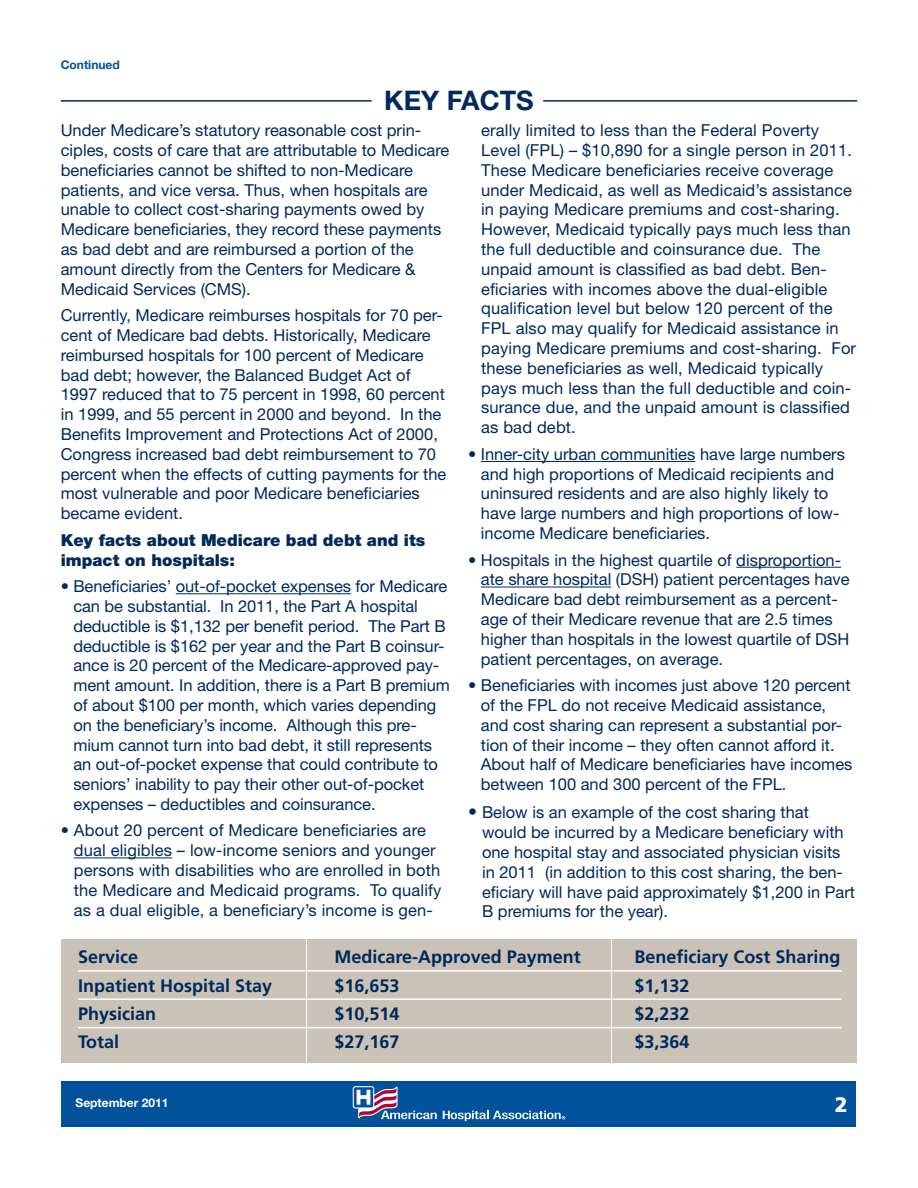
<style>
.page{position:relative;width:918px;height:1188px;background:#fff}
.page>*{position:absolute;margin:0;border:0;box-sizing:border-box;transform-origin:0 0}
.t1{font:700 27px "Helvetica Neue LT Std";color:#00295c}
.t2{font:900 21px "Frutiger";color:#fff}
.t3{font:700 18px "Frutiger";color:#00295c}
.t4{font:16.5px/19.8px "Helvetica Neue LT Std";color:#00295c}
.t5{font:900 16.5px/19.8px "Helvetica Neue LT Std";color:#00295c}
.t6{font:700 12px "Helvetica Neue LT Std";color:#fff}
.t7{font:700 12px "Helvetica Neue LT Std";color:#01529b}
.s1{font-size:18px}
</style>
<div class="page">
<div style="left:613px;top:939px;width:244px;height:124px;background:#cbc2b7"></div>
<div style="left:307px;top:939px;width:304px;height:124px;background:#cbc2b7"></div>
<div style="left:61px;top:939px;width:245px;height:124px;background:#cbc2b7"></div>
<div style="left:62px;top:1081px;width:794px;height:45px;background:#01529b"></div>
<svg style="left:353px;top:1086px;width:84px;height:33px"></svg>
<svg style="left:443px;top:1111px;width:122px;height:10px"></svg>
<hr style="left:176px;top:593px;width:175px;height:1px;background:#00295c">
<hr style="left:74px;top:858px;width:98px;height:1px;background:#00295c">
<hr style="left:481px;top:461px;width:214px;height:1px;background:#00295c">
<hr style="left:736px;top:567px;width:105px;height:1px;background:#00295c">
<hr style="left:481px;top:587px;width:130px;height:1px;background:#00295c">
<hr style="left:78px;top:970px;width:764px;height:2px;background:#fff">
<hr style="left:78px;top:999px;width:764px;height:1px;background:#fff">
<hr style="left:78px;top:1027px;width:764px;height:1px;background:#fff">
<hr style="left:61px;top:100px;width:311px;height:2px;background:#00295c">
<hr style="left:543px;top:100px;width:314px;height:2px;background:#00295c">
<p class="t7" style="left:61px;top:58px;width:61px">Continued</p>
<p class="t1" style="left:384px;top:84px;width:151px">KEY FACTS</p>
<p class="t4" style="left:61px;top:120px;width:390px">Under Medicare’s statutory reasonable cost prin&shy;ciples, costs of care that are attributable to Medicare beneficiaries cannot be shifted to non-Medicare patients, and vice versa. Thus, when hospitals are unable to collect cost-sharing payments owed by Medicare beneficiaries, they record these payments as bad debt and are reimbursed a portion of the amount directly from the Centers for Medicare &amp; Medicaid Services (CMS).</p>
<p class="t4" style="left:61px;top:305px;width:387px">Currently, Medicare reimburses hospitals for 70 per&shy;cent of Medicare bad debts. Historically, Medicare reimbursed hospitals for 100 percent of Medicare bad debt; however, the Balanced Budget Act of 1997 reduced that to 75 percent in 1998, 60 percent in 1999, and 55 percent in 2000 and beyond. In the Benefits Improvement and Protections Act of 2000, Congress increased bad debt reimbursement to 70 percent when the effects of cutting payments for the most vulnerable and poor Medicare beneficiaries became evident.</p>
<p class="t5" style="left:61px;top:530px;width:366px">Key facts about Medicare bad debt and its impact on hospitals:</p>
<p class="t4" style="left:73px;top:576px;width:378px;text-indent:-13px">• Beneficiaries’ out-of-pocket expenses for Medicare can be substantial. In 2011, the Part A hospital deductible is $1,132 per benefit period. The Part B deductible is $162 per year and the Part B coinsur&shy;ance is 20 percent of the Medicare-approved pay&shy;ment amount. In addition, there is a Part B premium of about $100 per month, which varies depending on the beneficiary’s income. Although this pre&shy;mium cannot turn into bad debt, it still represents an out-of-pocket expense that could contribute to seniors’ inability to pay their other out-of-pocket expenses – deductibles and coinsurance.</p>
<p class="t4" style="left:74px;top:820px;width:369px;text-indent:-13px">• About 20 percent of Medicare beneficiaries are dual eligibles – low-income seniors and younger persons with disabilities who are enrolled in both the Medicare and Medicaid programs. To qualify as a dual eligible, a beneficiary’s income is gen-</p>
<p class="t4" style="left:481px;top:120px;width:376px">erally limited to less than the Federal Poverty Level (FPL) – $10,890 for a single person in 2011.<br>These Medicare beneficiaries receive coverage under Medicaid, as well as Medicaid’s assistance in paying Medicare premiums and cost-sharing.<br>However, Medicaid typically pays much less than the full deductible and coinsurance due. The unpaid amount is classified as bad debt. Ben&shy;eficiaries with incomes above the dual-eligible qualification level but below 120 percent of the FPL also may qualify for Medicaid assistance in paying Medicare premiums and cost-sharing. For these beneficiaries as well, Medicaid typically pays much less than the full deductible and coin&shy;surance due, and the unpaid amount is classified as bad debt.</p>
<p class="t4" style="left:481px;top:444px;width:366px;text-indent:-13px">• Inner-city urban communities have large numbers and high proportions of Medicaid recipients and uninsured residents and are also highly likely to have large numbers and high proportions of low&shy;income Medicare beneficiaries.</p>
<p class="t4" style="left:481px;top:550px;width:370px;text-indent:-13px">• Hospitals in the highest quartile of disproportion&shy;ate share hospital (DSH) patient percentages have Medicare bad debt reimbursement as a percent&shy;age of their Medicare revenue that are 2.5 times higher than hospitals in the lowest quartile of DSH patient percentages, on average.</p>
<p class="t4" style="left:481px;top:675px;width:373px;text-indent:-13px">• Beneficiaries with incomes just above 120 percent of the FPL do not receive Medicaid assistance, and cost sharing can represent a substantial por&shy;tion of their income – they often cannot afford it.<br>About half of Medicare beneficiaries have incomes between 100 and 300 percent of the FPL.</p>
<p class="t4" style="left:482px;top:802px;width:375px;text-indent:-14px"><span class="s1">•</span> Below is an example of the cost sharing that would be incurred by a Medicare beneficiary with one hospital stay and associated physician visits in 2011 (in addition to this cost sharing, the ben&shy;eficiary will have paid approximately $1,200 in Part B premiums for the year).</p>
<p class="t3" style="left:78px;top:947px;width:62px">Service</p>
<p class="t3" style="left:335px;top:947px;width:248px">Medicare-Approved Payment</p>
<p class="t3" style="left:635px;top:947px;width:208px">Beneficiary Cost Sharing</p>
<p class="t3" style="left:78px;top:975px;width:196px">Inpatient Hospital Stay</p>
<p class="t3" style="left:335px;top:975px;width:67px">$16,653</p>
<p class="t3" style="left:635px;top:975px;width:57px">$1,132</p>
<p class="t3" style="left:78px;top:1003px;width:80px">Physician</p>
<p class="t3" style="left:335px;top:1003px;width:67px">$10,514</p>
<p class="t3" style="left:635px;top:1003px;width:57px">$2,232</p>
<p class="t3" style="left:78px;top:1032px;width:43px">Total</p>
<p class="t3" style="left:335px;top:1032px;width:67px">$27,167</p>
<p class="t3" style="left:635px;top:1032px;width:57px">$3,364</p>
<p class="t6" style="left:76px;top:1096px;width:94px">September 2011</p>
<p class="t2" style="left:835px;top:1092px;width:14px">2</p>
</div>
